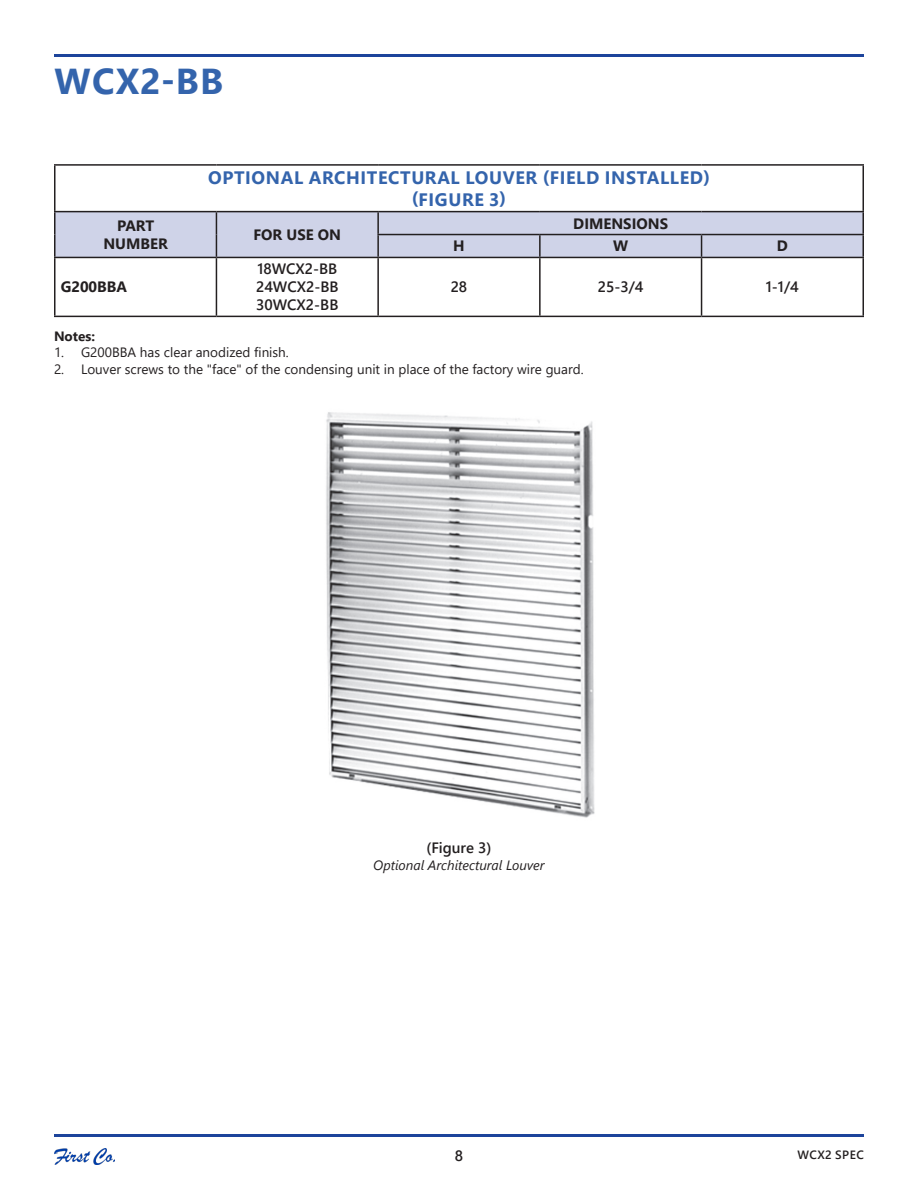
<style>
.page{position:relative;width:918px;height:1188px;background:#fff}
.page>*{position:absolute;margin:0;border:0;box-sizing:border-box;transform-origin:0 0}
.t1{font:700 36px "Segoe UI";letter-spacing:.035em;color:#3464ac}
.t2{font:700 18px "Segoe UI";letter-spacing:.035em;color:#3464ac}
.t3{font:600 15px "Segoe UI";color:#231f20}
.t4{font:700 15px "Segoe UI";color:#231f20}
.t5{font:13.5px "Segoe UI";color:#231f20}
.t6{font:italic 13.5px "Segoe UI";color:#231f20}
.t7{font:700 13.5px "Segoe UI";color:#231f20}
.t8{font:600 12px "Segoe UI";letter-spacing:.035em;color:#231f20}
</style>
<div class="page">
<hr style="left:54px;top:54px;width:810px;height:3px;background:#1d449b">
<hr style="left:54px;top:1134px;width:810px;height:3px;background:#1d449b">
<img style="left:54px;top:1148px;width:60px;height:16px">
<img style="left:326px;top:412px;width:269px;height:406px">
<hr style="left:54px;top:164px;width:162px;height:2px;background:#231f20">
<hr style="left:54px;top:166px;width:2px;height:45px;background:#231f20">
<hr style="left:216px;top:164px;width:162px;height:2px;background:#231f20">
<hr style="left:378px;top:164px;width:162px;height:2px;background:#231f20">
<hr style="left:540px;top:164px;width:162px;height:2px;background:#231f20">
<hr style="left:702px;top:164px;width:162px;height:2px;background:#231f20">
<hr style="left:862px;top:166px;width:2px;height:45px;background:#231f20">
<hr style="left:54px;top:211px;width:162px;height:1px;background:#231f20">
<hr style="left:54px;top:212px;width:2px;height:23px;background:#231f20">
<hr style="left:216px;top:211px;width:162px;height:1px;background:#231f20">
<hr style="left:378px;top:211px;width:162px;height:1px;background:#231f20">
<hr style="left:540px;top:211px;width:162px;height:1px;background:#231f20">
<hr style="left:702px;top:211px;width:162px;height:1px;background:#231f20">
<hr style="left:862px;top:212px;width:2px;height:22px;background:#231f20">
<hr style="left:54px;top:235px;width:2px;height:22px;background:#231f20">
<hr style="left:702px;top:234px;width:162px;height:1px;background:#231f20">
<svg style="left:55px;top:212px;width:808px;height:45px;background:#c7cbdf"></svg>
<hr style="left:862px;top:235px;width:2px;height:22px;background:#231f20">
<hr style="left:54px;top:257px;width:162px;height:1px;background:#231f20">
<hr style="left:54px;top:258px;width:2px;height:58px;background:#231f20">
<hr style="left:216px;top:257px;width:162px;height:1px;background:#231f20">
<hr style="left:216px;top:258px;width:1px;height:58px;background:#231f20">
<hr style="left:378px;top:257px;width:162px;height:1px;background:#231f20">
<hr style="left:377px;top:258px;width:2px;height:58px;background:#231f20">
<hr style="left:540px;top:257px;width:162px;height:1px;background:#231f20">
<hr style="left:539px;top:258px;width:2px;height:58px;background:#231f20">
<hr style="left:702px;top:257px;width:162px;height:1px;background:#231f20">
<hr style="left:701px;top:258px;width:1px;height:58px;background:#231f20">
<hr style="left:862px;top:258px;width:2px;height:58px;background:#231f20">
<hr style="left:54px;top:316px;width:162px;height:1px;background:#231f20">
<hr style="left:216px;top:316px;width:162px;height:1px;background:#231f20">
<hr style="left:378px;top:316px;width:162px;height:1px;background:#231f20">
<hr style="left:540px;top:316px;width:162px;height:1px;background:#231f20">
<hr style="left:702px;top:316px;width:162px;height:1px;background:#231f20">
<p class="t1" style="left:55px;top:47px;width:170px">WCX2-BB</p>
<p class="t4" style="left:117px;top:212px;width:39px">PART</p>
<p class="t4" style="left:103px;top:230px;width:66px">NUMBER</p>
<p class="t4" style="left:61px;top:273px;width:68px">G200BBA</p>
<p class="t2" style="left:208px;top:161px;width:504px">OPTIONAL ARCHITECTURAL LOUVER (FIELD INSTALLED)</p>
<p class="t2" style="left:412px;top:182px;width:96px">(FIGURE 3)</p>
<p class="t4" style="left:253px;top:221px;width:89px">FOR USE ON</p>
<p class="t3" style="left:257px;top:255px;width:81px">18WCX2-BB</p>
<p class="t3" style="left:256px;top:273px;width:84px">24WCX2-BB</p>
<p class="t3" style="left:256px;top:291px;width:84px">30WCX2-BB</p>
<p class="t4" style="left:573px;top:209px;width:96px">DIMENSIONS</p>
<p class="t4" style="left:453px;top:232px;width:13px">H</p>
<p class="t4" style="left:613px;top:232px;width:17px">W</p>
<p class="t4" style="left:777px;top:232px;width:13px">D</p>
<p class="t3" style="left:451px;top:273px;width:18px">28</p>
<p class="t3" style="left:598px;top:273px;width:47px">25-3/4</p>
<p class="t3" style="left:766px;top:273px;width:34px">1-1/4</p>
<p class="t7" style="left:54px;top:324px;width:43px">Notes:</p>
<p class="t5" style="left:54px;top:340px;width:236px">1. G200BBA has clear anodized finish.</p>
<p class="t5" style="left:54px;top:356px;width:531px">2. Louver screws to the "face" of the condensing unit in place of the factory wire guard.</p>
<p class="t3" style="left:426px;top:834px;width:67px">(Figure 3)</p>
<p class="t6" style="left:373px;top:852px;width:173px">Optional Architectural Louver</p>
<p class="t3" style="left:455px;top:1142px;width:10px">8</p>
<p class="t8" style="left:798px;top:1143px;width:68px">WCX2 SPEC</p>
</div>
